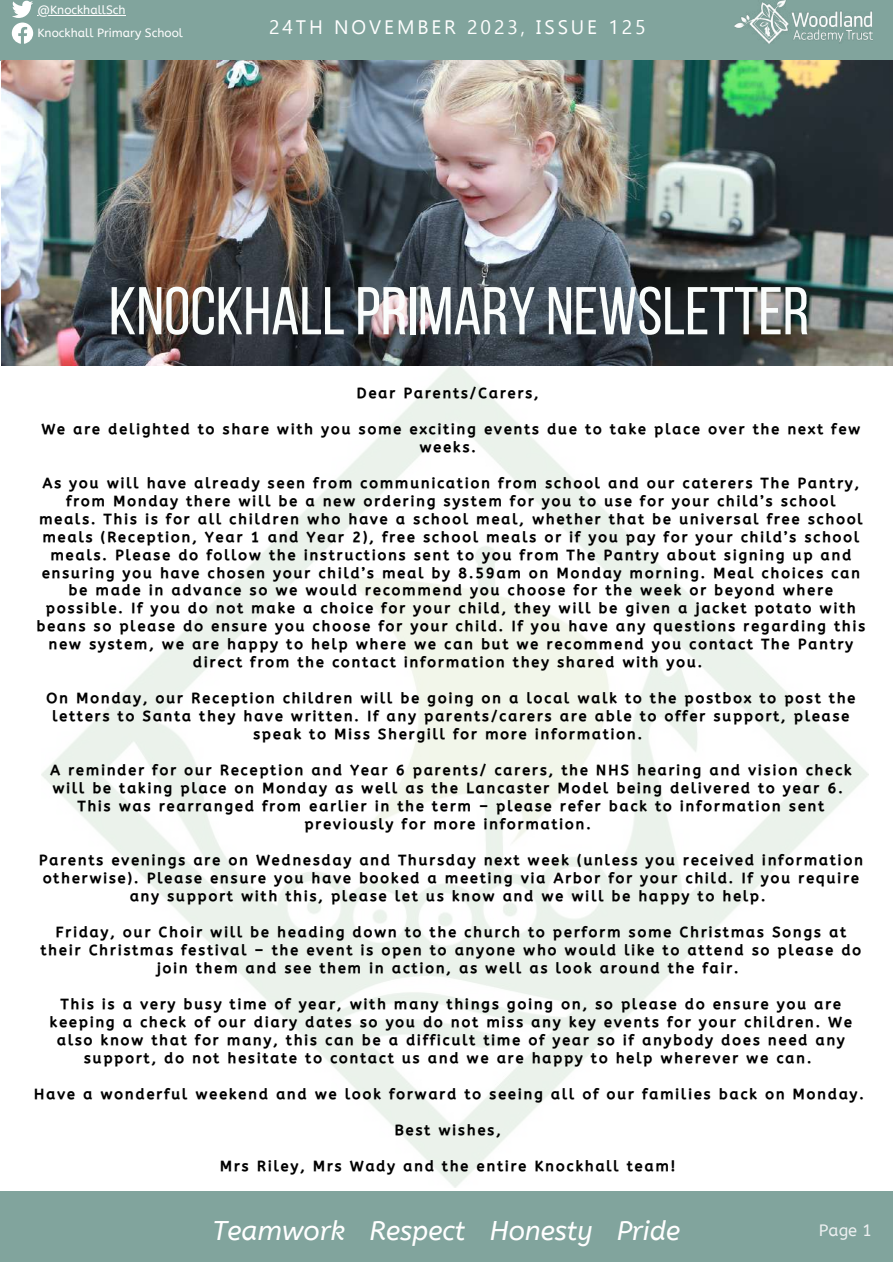
<style>
.page{position:relative;width:893px;height:1264px;background:#fff}
.page>*{position:absolute;margin:0;border:0;box-sizing:border-box;transform-origin:0 0}
.t1{font:67.5px "Bebas Neue";color:#fafdfc}
.t2{font:italic 27px "A Bee Zee";color:#fff}
.t3{font:19.5px "Ebrima";letter-spacing:.15em;color:#fff}
.t4{font:16.5px "A Bee Zee";color:#edf0f1}
.t5{font:14.25px/18px "CA Generated";letter-spacing:.15em;color:#000;text-align:center}
.t6{font:12px/22.4px "A Bee Zee";color:#fff}
</style>
<div class="page">
<div style="left:0;top:0;width:892px;height:61px;background:#81a49d"></div>
<img style="left:734px;top:0;width:138px;height:44px">
<svg style="left:12px;top:0;width:21px;height:44px"></svg>
<img style="left:42px;top:365px;width:826px;height:822px">
<div style="left:0;top:1191px;width:892px;height:70px;background:#81a49d"></div>
<img style="left:1px;top:61px;width:891px;height:304px">
<hr style="left:37px;top:15px;width:89px;height:1px;background:#fff">
<p class="t6" style="left:37px;top:-1px;width:147px">@KnockhallSch<br>Knockhall Primary School</p>
<h3 class="t3" style="left:269px;top:13px;width:378px">24TH NOVEMBER 2023, ISSUE 125</h3>
<h1 class="t1" style="left:109px;top:284px;width:701px">KNOCKHALLPRIMARY NEWSLETTER</h1>
<p class="t5" style="left:357px;top:384px;width:183px">Dear Parents/Carers,</p>
<p class="t5" style="left:42px;top:420px;width:819px">We are delighted to share with you some exciting events due to take place over the next few weeks.</p>
<p class="t5" style="left:37px;top:474px;width:829px">As you will have already seen from communication from school and our caterers The Pantry, from Monday there will be a new ordering system for you to use for your child’s school meals. This is for all children who have a school meal, whether that be universal free school meals (Reception, Year 1 and Year 2), free school meals or if you pay for your child’s school meals. Please do follow the instructions sent to you from The Pantry about signing up and ensuring you have chosen your child’s meal by 8.59am on Monday morning. Meal choices can be made in advance so we would recommend you choose for the week or beyond where possible. If you do not make a choice for your child, they will be given a jacket potato with beans so please do ensure you choose for your child. If you have any questions regarding this new system, we are happy to help where we can but we recommend you contact The Pantry direct from the contact information they shared with you.</p>
<p class="t5" style="left:47px;top:689px;width:810px">On Monday, our Reception children will be going on a local walk to the postbox to post the letters to Santa they have written. If any parents/carers are able to offer support, please speak to Miss Shergill for more information.</p>
<p class="t5" style="left:50px;top:761px;width:802px">A reminder for our Reception and Year 6 parents/ carers, the NHS hearing and vision check will be taking place on Monday as well as the Lancaster Model being delivered to year 6.<br>This was rearranged from earlier in the term – please refer back to information sent previously for more information.</p>
<p class="t5" style="left:39px;top:851px;width:825px">Parents evenings are on Wednesday and Thursday next week (unless you received information otherwise). Please ensure you have booked a meeting via Arbor for your child. If you require any support with this, please let us know and we will be happy to help.</p>
<p class="t5" style="left:41px;top:923px;width:821px">Friday, our Choir will be heading down to the church to perform some Christmas Songs at their Christmas festival – the event is open to anyone who would like to attend so please do join them and see them in action, as well as look around the fair.</p>
<p class="t5" style="left:50px;top:995px;width:803px">This is a very busy time of year, with many things going on, so please do ensure you are keeping a check of our diary dates so you do not miss any key events for your children. We also know that for many, this can be a difficult time of year so if anybody does need any support, do not hesitate to contact us and we are happy to help wherever we can.</p>
<p class="t5" style="left:34px;top:1085px;width:831px">Have a wonderful weekend and we look forward to seeing all of our families back on Monday.</p>
<p class="t5" style="left:395px;top:1121px;width:107px">Best wishes,</p>
<p class="t5" style="left:220px;top:1157px;width:456px">Mrs Riley, Mrs Wady and the entire Knockhall team!</p>
<h2 class="t2" style="left:212px;top:1214px;width:469px">Teamwork Respect Honesty Pride</h2>
<p class="t4" style="left:818px;top:1220px;width:55px">Page 1</p>
</div>
